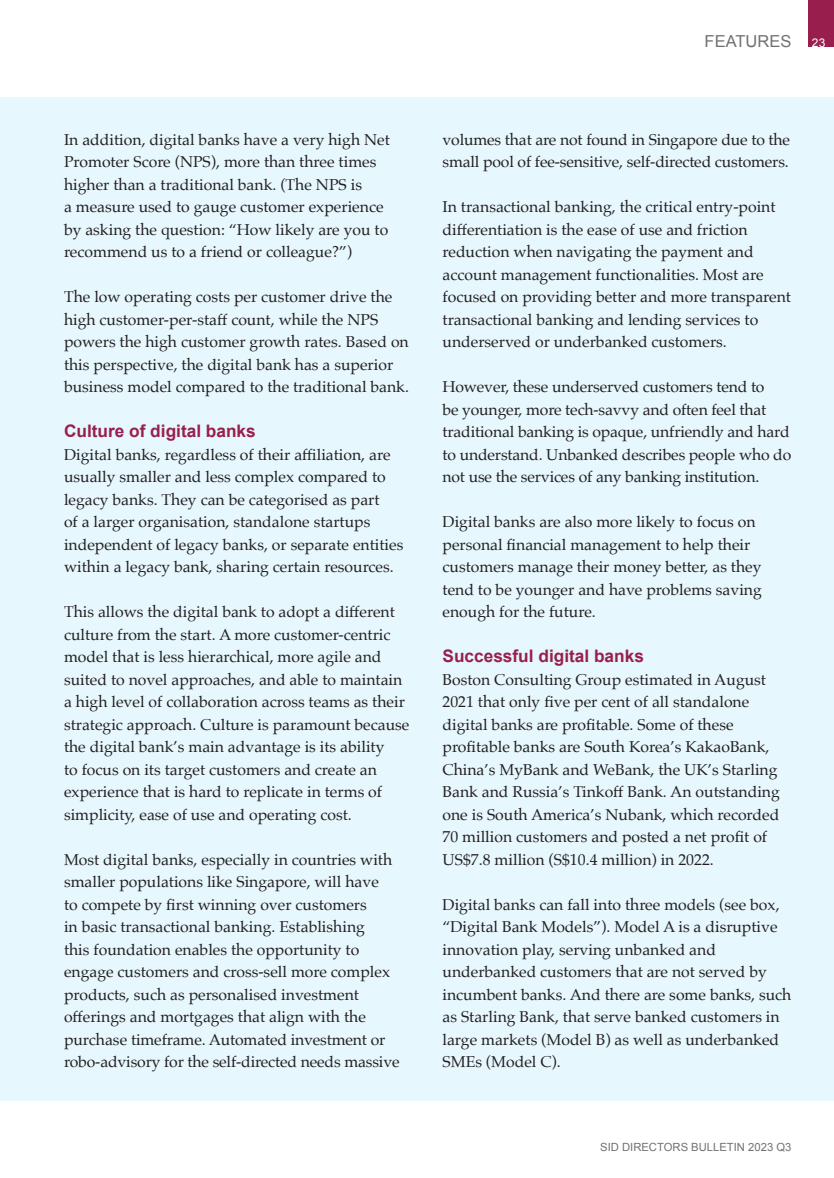
<style>
.page{position:relative;width:834px;height:1178px;background:#fff}
.page>*{position:absolute;margin:0;border:0;box-sizing:border-box;transform-origin:0 0}
.t1{font:700 17.25px "Arial";color:#981f4d}
.t2{font:16.5px "Arial";color:#717074}
.t3{font:15.75px/22.5px "Palatino";color:#231f20}
.t4{font:11.25px "Arial";color:#717074}
.s1{font-size:12px;color:#fff}
</style>
<div class="page">
<div style="left:808px;top:0;width:25px;height:47px;background:#981f4d"></div>
<div style="left:0;top:98px;width:833px;height:1003px;background:#e6f7fd"></div>
<p class="t2" style="left:704px;top:30px;width:122px">FEATURES <span class="s1">23</span></p>
<p class="t3" style="left:64px;top:128px;width:327px">In addition, digital banks have a very high Net<br>Promoter Score (NPS), more than three times higher than a traditional bank. (The NPS is</p>
<p class="t3" style="left:64px;top:195px;width:326px">a measure used to gauge customer experience by asking the question: “How likely are you to recommend us to a friend or colleague?”)</p>
<p class="t3" style="left:64px;top:285px;width:346px">The low operating costs per customer drive the high customer-per-staff count, while the NPS powers the high customer growth rates. Based on this perspective, the digital bank has a superior business model compared to the traditional bank.</p>
<p class="t1" style="left:64px;top:420px;width:193px">Culture of digital banks</p>
<p class="t3" style="left:64px;top:443px;width:341px">Digital banks, regardless of their affiliation, are usually smaller and less complex compared to legacy banks. They can be categorised as part<br>of a larger organisation, standalone startups independent of legacy banks, or separate entities within a legacy bank, sharing certain resources.</p>
<p class="t3" style="left:64px;top:600px;width:347px">This allows the digital bank to adopt a different culture from the start. A more customer-centric model that is less hierarchical, more agile and suited to novel approaches, and able to maintain a high level of collaboration across teams as their strategic approach. Culture is paramount because the digital bank’s main advantage is its ability<br>to focus on its target customers and create an experience that is hard to replicate in terms of simplicity, ease of use and operating cost.</p>
<p class="t3" style="left:64px;top:848px;width:337px">Most digital banks, especially in countries with smaller populations like Singapore, will have<br>to compete by first winning over customers<br>in basic transactional banking. Establishing<br>this foundation enables the opportunity to engage customers and cross-sell more complex products, such as personalised investment offerings and mortgages that align with the purchase timeframe. Automated investment or robo-advisory for the self-directed needs massive</p>
<p class="t3" style="left:442px;top:128px;width:349px">volumes that are not found in Singapore due to the small pool of fee-sensitive, self-directed customers.</p>
<p class="t3" style="left:442px;top:195px;width:350px">In transactional banking, the critical entry-point differentiation is the ease of use and friction reduction when navigating the payment and account management functionalities. Most are focused on providing better and more transparent transactional banking and lending services to underserved or underbanked customers.</p>
<p class="t3" style="left:442px;top:375px;width:350px">However, these underserved customers tend to<br>be younger, more tech-savvy and often feel that traditional banking is opaque, unfriendly and hard to understand. Unbanked describes people who do not use the services of any banking institution.</p>
<p class="t3" style="left:442px;top:510px;width:321px">Digital banks are also more likely to focus on personal financial management to help their customers manage their money better, as they tend to be younger and have problems saving enough for the future.</p>
<p class="t1" style="left:442px;top:645px;width:203px">Successful digital banks</p>
<p class="t3" style="left:442px;top:668px;width:339px">Boston Consulting Group estimated in August 2021 that only five per cent of all standalone digital banks are profitable. Some of these profitable banks are South Korea’s KakaoBank, China’s MyBank and WeBank, the UK’s Starling Bank and Russia’s Tinkoff Bank. An outstanding one is South America’s Nubank, which recorded 70 million customers and posted a net profit of US$7.8 million (S$10.4 million) in 2022.</p>
<p class="t3" style="left:442px;top:893px;width:350px">Digital banks can fall into three models (see box, “Digital Bank Models”). Model A is a disruptive innovation play, serving unbanked and underbanked customers that are not served by incumbent banks. And there are some banks, such as Starling Bank, that serve banked customers in large markets (Model B) as well as underbanked SMEs (Model C).</p>
<p class="t4" style="left:600px;top:1139px;width:193px">SID DIRECTORS BULLETIN 2023 Q3</p>
</div>
